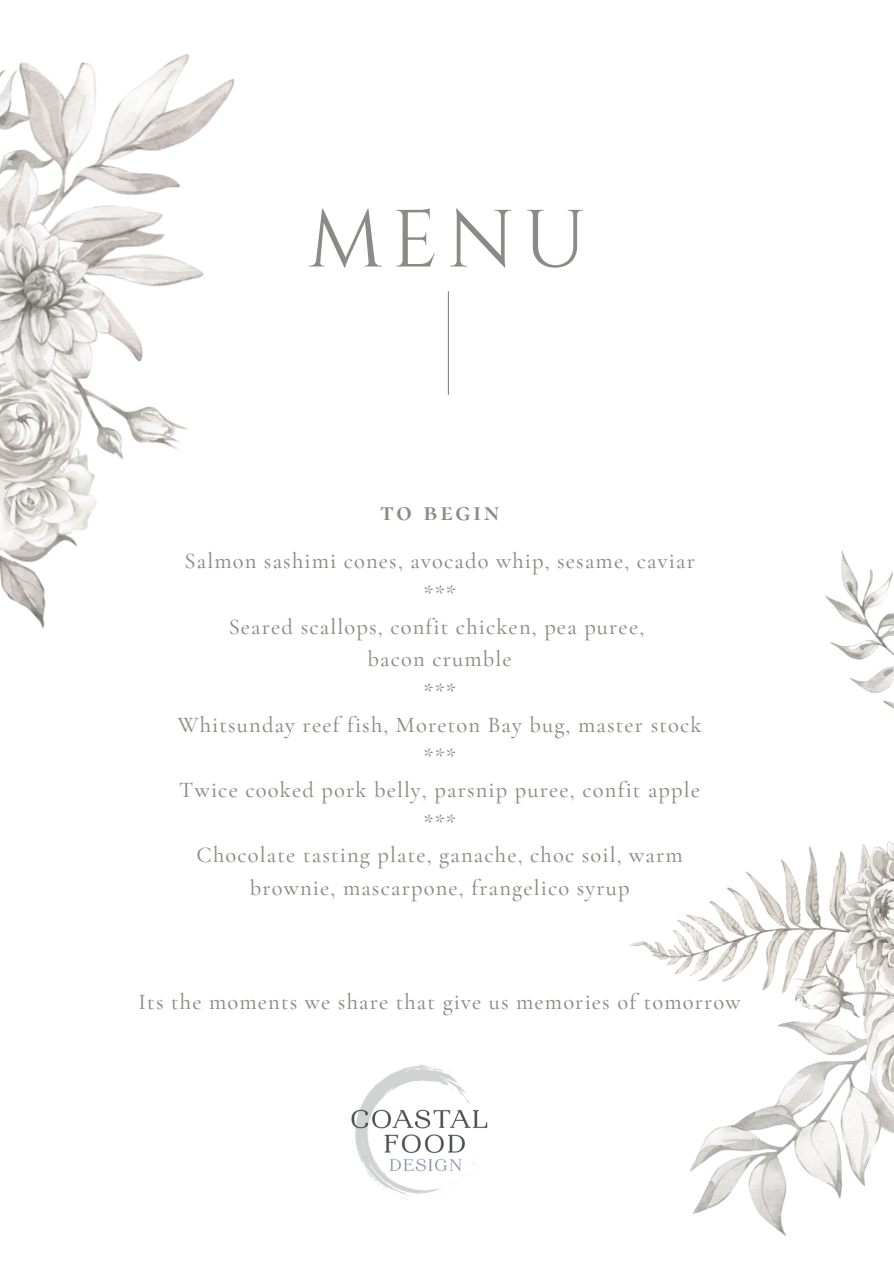
<style>
.page{position:relative;width:894px;height:1264px;background:#fff}
.page>*{position:absolute;margin:0;border:0;box-sizing:border-box;transform-origin:0 0}
.t1{font:80.85px "Cinzel";color:#8d8986}
.t2{font:700 27px "Cormorant SC";letter-spacing:.1em;color:#8d8986}
.t3{font:500 22.5px/32.7px "Cormorant Garamond";letter-spacing:.05em;color:#8d8986;text-align:center}
</style>
<div class="page">
<hr style="left:447px;top:291px;width:2px;height:104px;background:#8d8986">
<img style="left:0;top:54px;width:235px;height:575px">
<img style="left:629px;top:550px;width:264px;height:685px">
<img style="left:351px;top:1065px;width:137px;height:135px">
<p class="t1" style="left:307px;top:188px;width:280px">MENU</p>
<p class="t2" style="left:380px;top:495px;width:121px">to begin</p>
<p class="t3" style="left:184px;top:544px;width:512px">Salmon sashimi cones, avocado whip, sesame, caviar</p>
<p class="t3" style="left:423px;top:577px;width:34px">***</p>
<p class="t3" style="left:228px;top:610px;width:417px">Seared scallops, confit chicken, pea puree,</p>
<p class="t3" style="left:367px;top:642px;width:146px">bacon crumble</p>
<p class="t3" style="left:423px;top:675px;width:34px">***</p>
<p class="t3" style="left:178px;top:708px;width:525px">Whitsunday reef fish, Moreton Bay bug, master stock</p>
<p class="t3" style="left:423px;top:740px;width:34px">***</p>
<p class="t3" style="left:179px;top:773px;width:522px">Twice cooked pork belly, parsnip puree, confit apple</p>
<p class="t3" style="left:423px;top:806px;width:34px">***</p>
<p class="t3" style="left:196px;top:838px;width:487px">Chocolate tasting plate, ganache, choc soil, warm brownie, mascarpone, frangelico syrup</p>
<p class="t3" style="left:139px;top:985px;width:603px">Its the moments we share that give us memories of tomorrow</p>
</div>
